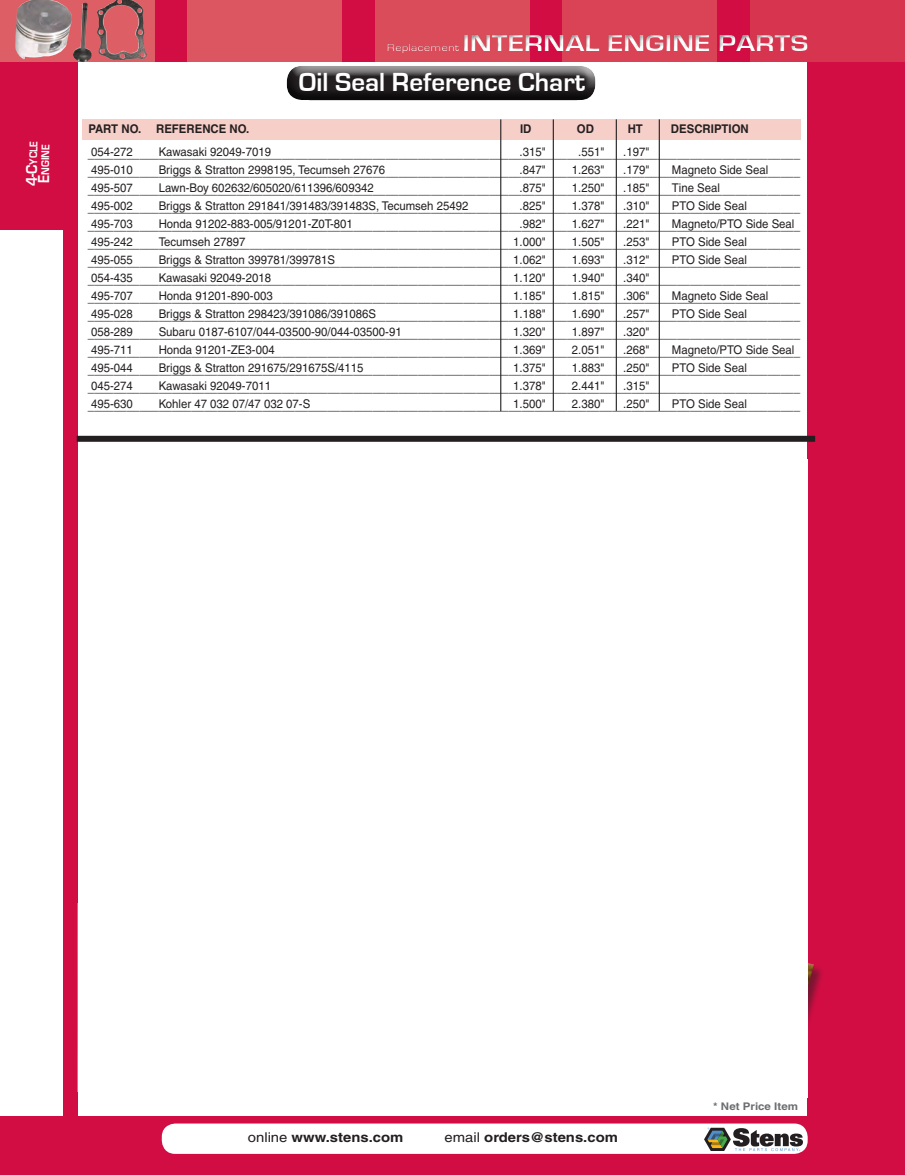
<style>
.page{position:relative;width:905px;height:1175px;background:#fff}
.page>*{position:absolute;margin:0;border:0;box-sizing:border-box;transform-origin:0 0}
.t1{font:700 27px "Eurostile";color:#fff}
.t2{font:700 24px "Eurostile";color:#fff;scale:1.25 1}
.t3{font:700 13.5px "Helvetica";color:#231f20;scale:1.1 1}
.t4{font:12px/18px "Helvetica";color:#231f20;text-align:justify}
.t5{font:12px "Helvetica";color:#231f20;scale:.95 1}
.t6{font:700 12px "Helvetica";color:#231f20;scale:.95 1}
.t7{font:700 11.55px/12px "Eurostile";color:#fff;text-align:center;scale:.9 1}
.t8{font:700 10.5px "Helvetica";color:#6c6d70;scale:1.1 1}
.t9{font:10.5px "Eurostile";color:#fff;scale:1.25 1}
.s1{font-size:16.5px}
.s2{font-weight:400}
</style>
<div class="page">
<div style="left:0;top:0;width:68px;height:230px;background:#d20d44"></div>
<div style="left:0;top:0;width:904px;height:62px;background:#d20d44"></div>
<div style="left:64px;top:59px;width:14px;height:1068px;background:#d20d44"></div>
<div style="left:0;top:1116px;width:904px;height:58px;background:#d20d44"></div>
<div style="left:162px;top:1123px;width:645px;height:30px;background:#fff;border-radius:14px"></div>
<svg style="left:704px;top:1127px;width:99px;height:24px"></svg>
<div style="left:807px;top:49px;width:97px;height:1072px;background:#d20d44"></div>
<div style="left:0;top:0;width:155px;height:62px;background:#dd5f65"></div>
<div style="left:188px;top:0;width:154px;height:62px;background:#db5660"></div>
<div style="left:375px;top:0;width:154px;height:62px;background:#da4c5a"></div>
<div style="left:562px;top:0;width:155px;height:62px;background:#d94355"></div>
<div style="left:750px;top:0;width:154px;height:62px;background:#d7354f"></div>
<div style="left:384px;top:33px;width:429px;height:26px;background:#fff;opacity:.75"></div>
<div style="left:382px;top:30px;width:429px;height:24px;background:#231f20;opacity:.75"></div>
<img style="left:15px;top:0;width:57px;height:59px">
<img style="left:97px;top:0;width:50px;height:60px">
<img style="left:73px;top:2px;width:19px;height:60px">
<div style="left:82px;top:119px;width:718px;height:21px;background:#f6cfc9"></div>
<hr style="left:500px;top:119px;width:1px;height:292px;background:#231f20">
<hr style="left:552px;top:119px;width:2px;height:292px;background:#231f20">
<div style="left:285px;top:65px;width:311px;height:26px;background:#fff;opacity:.75"></div>
<div style="left:285px;top:68px;width:311px;height:34px;background:#231f20;opacity:.75"></div>
<hr style="left:615px;top:119px;width:2px;height:292px;background:#231f20">
<hr style="left:658px;top:119px;width:1px;height:292px;background:#231f20">
<div style="left:585px;top:917px;width:239px;height:130px;background:#231f20;opacity:.5"></div>
<img style="left:807px;top:914px;width:7px;height:124px">
<div style="left:77px;top:436px;width:738px;height:6px;background:#231f20"></div>
<div style="left:78px;top:459px;width:729px;height:638px;background:#fff"></div>
<p class="t7" style="left:27px;top:186px;width:52px;rotate:-89deg"><span class="s1">4-C</span>ycle<br><span class="s1">E</span>ngine</p>
<p class="t9" style="left:387px;top:42px;width:59px">Replacement</p>
<h2 class="t2" style="left:462px;top:30px;width:278px">INTERNAL ENGINE PARTS</h2>
<h1 class="t1" style="left:392px;top:67px;width:101px">Oil Seals</h1>
<h1 class="t1" style="left:299px;top:67px;width:287px">Oil Seal Reference Chart</h1>
<p class="t6" style="left:89px;top:122px;width:171px">PART NO. REFERENCE NO.</p>
<p class="t6" style="left:520px;top:122px;width:14px">ID</p>
<p class="t6" style="left:577px;top:122px;width:20px">OD</p>
<p class="t6" style="left:627px;top:122px;width:17px">HT</p>
<p class="t6" style="left:671px;top:122px;width:84px">DESCRIPTION</p>
<p class="t5" style="left:91px;top:144px;width:46px">054-272</p>
<p class="t5" style="left:159px;top:144px;width:120px">Kawasaki 92049-7019</p>
<p class="t5" style="left:519px;top:144px;width:29px">.315"</p>
<p class="t5" style="left:578px;top:144px;width:29px">.551"</p>
<p class="t5" style="left:623px;top:144px;width:29px">.197"</p>
<p class="t5" style="left:91px;top:162px;width:46px">495-010</p>
<p class="t5" style="left:159px;top:162px;width:240px">Briggs &amp; Stratton 2998195, Tecumseh 27676</p>
<p class="t5" style="left:519px;top:162px;width:29px">.847"</p>
<p class="t5" style="left:572px;top:162px;width:36px">1.263"</p>
<p class="t5" style="left:623px;top:162px;width:29px">.179"</p>
<p class="t5" style="left:672px;top:162px;width:103px">Magneto Side Seal</p>
<p class="t5" style="left:91px;top:180px;width:46px">495-507</p>
<p class="t5" style="left:159px;top:180px;width:228px">Lawn-Boy 602632/605020/611396/609342</p>
<p class="t5" style="left:519px;top:180px;width:29px">.875"</p>
<p class="t5" style="left:572px;top:180px;width:36px">1.250"</p>
<p class="t5" style="left:623px;top:180px;width:29px">.185"</p>
<p class="t5" style="left:672px;top:180px;width:52px">Tine Seal</p>
<p class="t5" style="left:91px;top:198px;width:46px">495-002</p>
<p class="t5" style="left:159px;top:198px;width:327px">Briggs &amp; Stratton 291841/391483/391483S, Tecumseh 25492</p>
<p class="t5" style="left:519px;top:198px;width:29px">.825"</p>
<p class="t5" style="left:572px;top:198px;width:36px">1.378"</p>
<p class="t5" style="left:623px;top:198px;width:29px">.310"</p>
<p class="t5" style="left:672px;top:198px;width:80px">PTO Side Seal</p>
<p class="t5" style="left:91px;top:216px;width:46px">495-703</p>
<p class="t5" style="left:159px;top:216px;width:206px">Honda 91202-883-005/91201-Z0T-801</p>
<p class="t5" style="left:519px;top:216px;width:29px">.982"</p>
<p class="t5" style="left:572px;top:216px;width:36px">1.627"</p>
<p class="t5" style="left:623px;top:216px;width:29px">.221"</p>
<p class="t5" style="left:672px;top:216px;width:130px">Magneto/PTO Side Seal</p>
<p class="t5" style="left:91px;top:234px;width:46px">495-242</p>
<p class="t5" style="left:159px;top:234px;width:93px">Tecumseh 27897</p>
<p class="t5" style="left:513px;top:234px;width:36px">1.000"</p>
<p class="t5" style="left:572px;top:234px;width:36px">1.505"</p>
<p class="t5" style="left:623px;top:234px;width:29px">.253"</p>
<p class="t5" style="left:672px;top:234px;width:80px">PTO Side Seal</p>
<p class="t5" style="left:91px;top:252px;width:46px">495-055</p>
<p class="t5" style="left:159px;top:252px;width:187px">Briggs &amp; Stratton 399781/399781S</p>
<p class="t5" style="left:513px;top:252px;width:36px">1.062"</p>
<p class="t5" style="left:572px;top:252px;width:36px">1.693"</p>
<p class="t5" style="left:623px;top:252px;width:29px">.312"</p>
<p class="t5" style="left:672px;top:252px;width:80px">PTO Side Seal</p>
<p class="t5" style="left:91px;top:270px;width:46px">054-435</p>
<p class="t5" style="left:159px;top:270px;width:120px">Kawasaki 92049-2018</p>
<p class="t5" style="left:513px;top:270px;width:36px">1.120"</p>
<p class="t5" style="left:572px;top:270px;width:36px">1.940"</p>
<p class="t5" style="left:623px;top:270px;width:29px">.340"</p>
<p class="t5" style="left:91px;top:288px;width:46px">495-707</p>
<p class="t5" style="left:159px;top:288px;width:122px">Honda 91201-890-003</p>
<p class="t5" style="left:513px;top:288px;width:36px">1.185"</p>
<p class="t5" style="left:572px;top:288px;width:36px">1.815"</p>
<p class="t5" style="left:623px;top:288px;width:29px">.306"</p>
<p class="t5" style="left:672px;top:288px;width:103px">Magneto Side Seal</p>
<p class="t5" style="left:91px;top:306px;width:46px">495-028</p>
<p class="t5" style="left:159px;top:306px;width:230px">Briggs &amp; Stratton 298423/391086/391086S</p>
<p class="t5" style="left:513px;top:306px;width:36px">1.188"</p>
<p class="t5" style="left:572px;top:306px;width:36px">1.690"</p>
<p class="t5" style="left:623px;top:306px;width:29px">.257"</p>
<p class="t5" style="left:672px;top:306px;width:80px">PTO Side Seal</p>
<p class="t5" style="left:91px;top:324px;width:46px">058-289</p>
<p class="t5" style="left:159px;top:324px;width:257px">Subaru 0187-6107/044-03500-90/044-03500-91</p>
<p class="t5" style="left:513px;top:324px;width:36px">1.320"</p>
<p class="t5" style="left:572px;top:324px;width:36px">1.897"</p>
<p class="t5" style="left:623px;top:324px;width:29px">.320"</p>
<p class="t5" style="left:91px;top:342px;width:46px">495-711</p>
<p class="t5" style="left:159px;top:342px;width:124px">Honda 91201-ZE3-004</p>
<p class="t5" style="left:513px;top:342px;width:36px">1.369"</p>
<p class="t5" style="left:572px;top:342px;width:36px">2.051"</p>
<p class="t5" style="left:623px;top:342px;width:29px">.268"</p>
<p class="t5" style="left:672px;top:342px;width:130px">Magneto/PTO Side Seal</p>
<p class="t5" style="left:91px;top:360px;width:46px">495-044</p>
<p class="t5" style="left:159px;top:360px;width:217px">Briggs &amp; Stratton 291675/291675S/4115</p>
<p class="t5" style="left:513px;top:360px;width:36px">1.375"</p>
<p class="t5" style="left:572px;top:360px;width:36px">1.883"</p>
<p class="t5" style="left:623px;top:360px;width:29px">.250"</p>
<p class="t5" style="left:672px;top:360px;width:80px">PTO Side Seal</p>
<p class="t5" style="left:91px;top:378px;width:46px">045-274</p>
<p class="t5" style="left:159px;top:378px;width:120px">Kawasaki 92049-7011</p>
<p class="t5" style="left:513px;top:378px;width:36px">1.378"</p>
<p class="t5" style="left:572px;top:378px;width:36px">2.441"</p>
<p class="t5" style="left:623px;top:378px;width:29px">.315"</p>
<p class="t5" style="left:91px;top:396px;width:46px">495-630</p>
<p class="t5" style="left:159px;top:396px;width:161px">Kohler 47 032 07/47 032 07-S</p>
<p class="t5" style="left:513px;top:396px;width:36px">1.500"</p>
<p class="t5" style="left:572px;top:396px;width:36px">2.380"</p>
<p class="t5" style="left:623px;top:396px;width:29px">.250"</p>
<p class="t5" style="left:672px;top:396px;width:80px">PTO Side Seal</p>
<p class="t4" style="left:88px;top:144px;width:713px">______________________________________________________________________________________________________________ ______________________________________________________________________________________________________________ ______________________________________________________________________________________________________________ ______________________________________________________________________________________________________________ ______________________________________________________________________________________________________________ ______________________________________________________________________________________________________________ ______________________________________________________________________________________________________________ ______________________________________________________________________________________________________________ ______________________________________________________________________________________________________________ ______________________________________________________________________________________________________________ ______________________________________________________________________________________________________________ ______________________________________________________________________________________________________________ ______________________________________________________________________________________________________________ ______________________________________________________________________________________________________________ ______________________________________________________________________________________________________________</p>
<p class="t3" style="left:248px;top:1129px;width:143px"><span class="s2">online</span> www.stens.com</p>
<p class="t3" style="left:444px;top:1129px;width:159px"><span class="s2">email</span> orders@stens.com</p>
<p class="t8" style="left:713px;top:1100px;width:79px">* Net Price Item</p>
</div>
